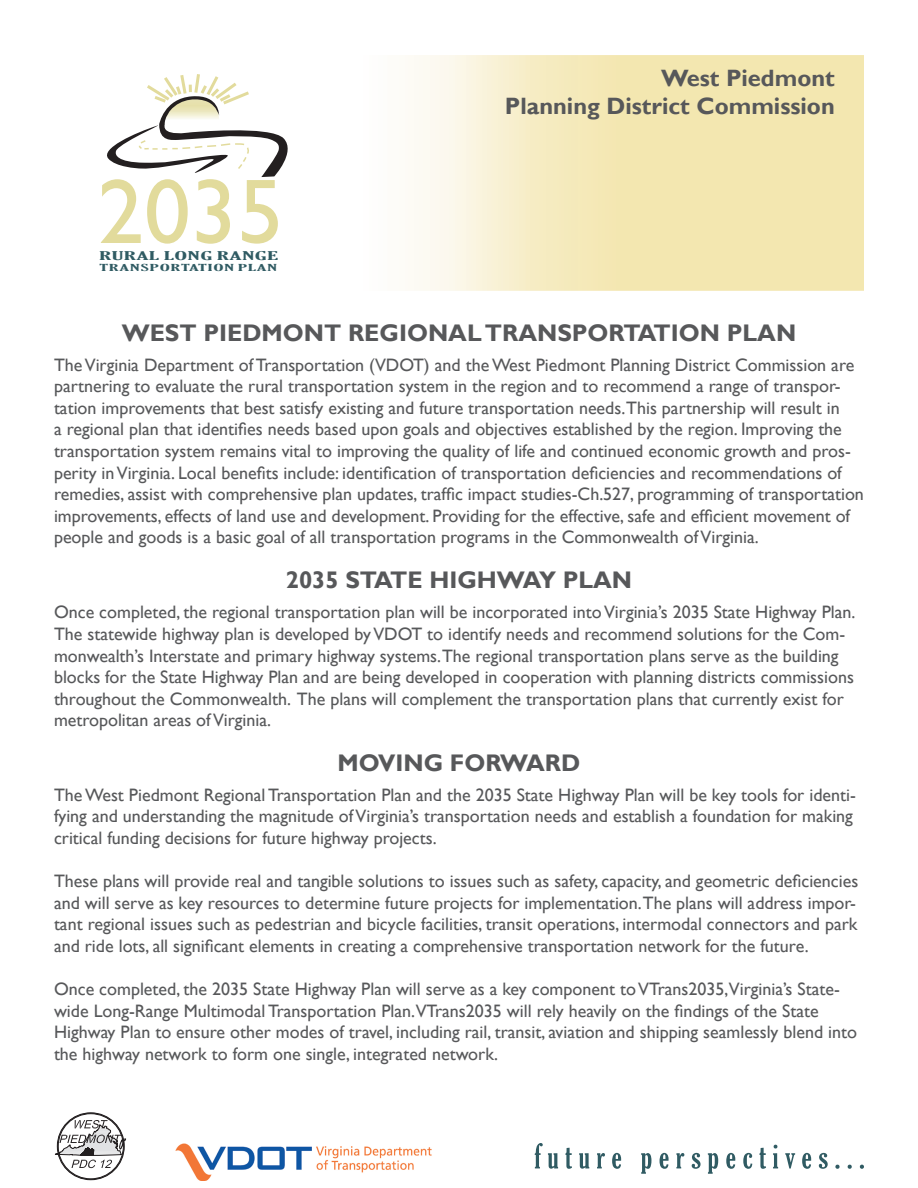
<style>
.page{position:relative;width:918px;height:1188px;background:#fff}
.page>*{position:absolute;margin:0;border:0;box-sizing:border-box;transform-origin:0 0}
.t1{font:92.25px "Gill Sans";color:#e2db9c}
.t2{font:700 24px "Gill Sans";color:#57585a}
.t3{font:700 23.7px "Gill Sans";color:#57585a}
.t4{font:18px/21.6px "Gill Sans";color:#57585a}
.t5{font:extra-condensed 11.55px "Gloucester";letter-spacing:.02em;color:#305b63;scale:2.44 1}
.t6{font:extra-condensed 9.3px "Gloucester";letter-spacing:.04em;color:#305b63;scale:2.44 1}
</style>
<div class="page">
<svg style="left:535px;top:1143px;width:23px;height:26px"></svg>
<svg style="left:565px;top:1148px;width:7px;height:21px"></svg>
<svg style="left:579px;top:1153px;width:10px;height:16px"></svg>
<svg style="left:597px;top:1153px;width:8px;height:15px"></svg>
<svg style="left:612px;top:1153px;width:9px;height:16px"></svg>
<svg style="left:641px;top:1153px;width:10px;height:21px"></svg>
<svg style="left:660px;top:1153px;width:9px;height:16px"></svg>
<svg style="left:676px;top:1153px;width:8px;height:15px"></svg>
<svg style="left:692px;top:1153px;width:9px;height:16px"></svg>
<svg style="left:708px;top:1153px;width:10px;height:21px"></svg>
<svg style="left:726px;top:1153px;width:9px;height:16px"></svg>
<svg style="left:743px;top:1153px;width:9px;height:16px"></svg>
<svg style="left:759px;top:1148px;width:7px;height:21px"></svg>
<svg style="left:773px;top:1145px;width:5px;height:23px"></svg>
<svg style="left:785px;top:1153px;width:10px;height:16px"></svg>
<svg style="left:802px;top:1153px;width:9px;height:16px"></svg>
<svg style="left:819px;top:1153px;width:9px;height:16px"></svg>
<svg style="left:835px;top:1165px;width:5px;height:4px"></svg>
<svg style="left:848px;top:1165px;width:4px;height:4px"></svg>
<svg style="left:860px;top:1165px;width:4px;height:4px"></svg>
<svg style="left:414px;top:55px;width:450px;height:236px;background:#f5ebbe"></svg>
<svg style="left:107px;top:74px;width:181px;height:103px"></svg>
<img style="left:175px;top:1143px;width:257px;height:38px">
<svg style="left:55px;top:1113px;width:71px;height:68px"></svg>
<h1 class="t1" style="left:98px;top:158px;width:187px">2035</h1>
<p class="t5" style="left:100px;top:249px;width:75px">RURAL LONG RANGE</p>
<p class="t6" style="left:100px;top:263px;width:74px">TRANSPORTATION PLAN</p>
<p class="t3" style="left:667px;top:60px;width:175px">West Piedmont</p>
<p class="t3" style="left:510px;top:88px;width:331px">Planning District Commission</p>
<p class="t3" style="left:661px;top:64px;width:175px">West Piedmont</p>
<p class="t3" style="left:505px;top:92px;width:331px">Planning District Commission</p>
<p class="t2" style="left:122px;top:318px;width:676px">WEST PIEDMONT REGIONAL TRANSPORTATION PLAN</p>
<p class="t4" style="left:54px;top:354px;width:811px">The Virginia Department of Transportation (VDOT) and the West Piedmont Planning District Commission are partnering to evaluate the rural transportation system in the region and to recommend a range of transpor&shy;tation improvements that best satisfy existing and future transportation needs.This partnership will result in<br>a regional plan that identifies needs based upon goals and objectives established by the region. Improving the transportation system remains vital to improving the quality of life and continued economic growth and pros&shy;perity in Virginia. Local benefits include: identification of transportation deficiencies and recommendations of remedies, assist with comprehensive plan updates, traffic impact studies-Ch.527, programming of transportation improvements, effects of land use and development. Providing for the effective, safe and efficient movement of people and goods is a basic goal of all transportation programs in the Commonwealth of Virginia.</p>
<p class="t2" style="left:286px;top:566px;width:348px">2035 STATE HIGHWAY PLAN</p>
<p class="t4" style="left:54px;top:602px;width:803px">Once completed, the regional transportation plan will be incorporated into Virginia’s 2035 State Highway Plan.<br>The statewide highway plan is developed by VDOT to identify needs and recommend solutions for the Com&shy;monwealth’s Interstate and primary highway systems.The regional transportation plans serve as the building blocks for the State Highway Plan and are being developed in cooperation with planning districts commissions throughout the Commonwealth. The plans will complement the transportation plans that currently exist for metropolitan areas of Virginia.</p>
<p class="t2" style="left:338px;top:749px;width:244px">MOVING FORWARD</p>
<p class="t4" style="left:54px;top:785px;width:803px">The West Piedmont Regional Transportation Plan and the 2035 State Highway Plan will be key tools for identi&shy;fying and understanding the magnitude of Virginia’s transportation needs and establish a foundation for making critical funding decisions for future highway projects.</p>
<p class="t4" style="left:54px;top:871px;width:806px">These plans will provide real and tangible solutions to issues such as safety, capacity, and geometric deficiencies and will serve as key resources to determine future projects for implementation.The plans will address impor&shy;tant regional issues such as pedestrian and bicycle facilities, transit operations, intermodal connectors and park and ride lots, all significant elements in creating a comprehensive transportation network for the future.</p>
<p class="t4" style="left:54px;top:979px;width:805px">Once completed, the 2035 State Highway Plan will serve as a key component to VTrans2035,Virginia’s State&shy;wide Long-Range Multimodal Transportation Plan.VTrans2035 will rely heavily on the findings of the State Highway Plan to ensure other modes of travel, including rail, transit, aviation and shipping seamlessly blend into the highway network to form one single, integrated network.</p>
</div>
